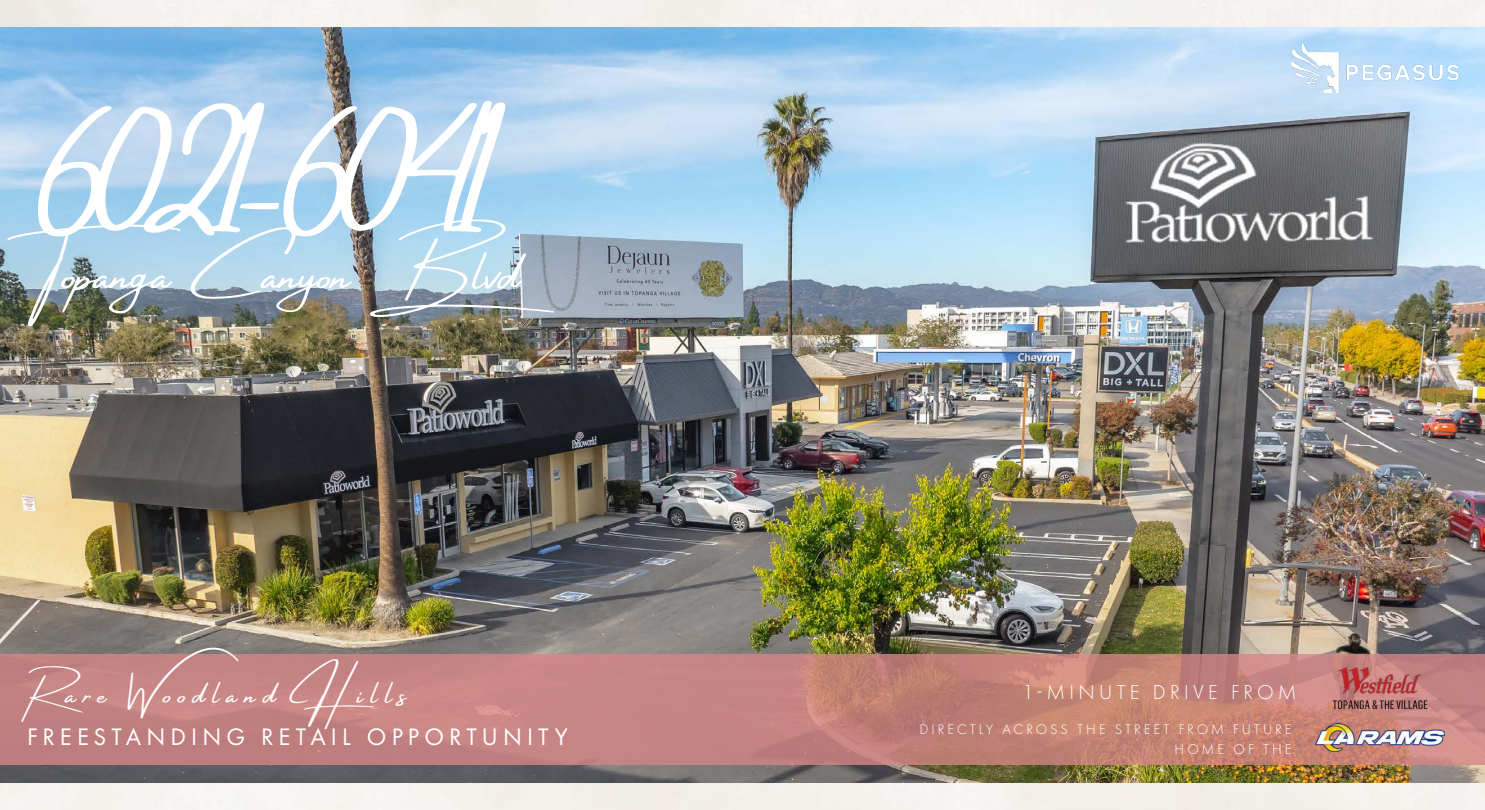
<style>
.page{position:relative;width:1485px;height:810px;background:#fff}
.page>*{position:absolute;margin:0;border:0;box-sizing:border-box;transform-origin:0 0}
.t1{font:117.98px "Amsterdam Four ttf";letter-spacing:-.1em;color:#fff}
.t2{font:52.8px "Amsterdam Four ttf";color:#fff}
.t3{font:30.3px "Amsterdam Four ttf";letter-spacing:.235em;color:#fff}
.t4{font:24.75px "Futura PT";letter-spacing:.205em;color:#fff}
.t5{font:300 20.85px "Futura PT";letter-spacing:.205em;color:#fff}
.t6{font:300 14.4px/19.9px "Futura PT";letter-spacing:.205em;color:#fff;text-align:right}
</style>
<div class="page">
<img style="left:0;top:27px;width:1485px;height:756px">
<svg style="left:0;top:654px;width:1485px;height:110px;background:#c4837e"></svg>
<img style="left:1291px;top:42px;width:167px;height:51px">
<img style="left:1326px;top:657px;width:107px;height:66px">
<img style="left:1315px;top:723px;width:129px;height:29px">
<h1 class="t1" style="left:27px;top:125px;width:460px">6021-6041</h1>
<h2 class="t2" style="left:44px;top:245px;width:512px">Topanga Canyon Blvd</h2>
<h3 class="t3" style="left:27px;top:678px;width:381px">Rare Woodland Hills</h3>
<h3 class="t4" style="left:27px;top:722px;width:542px">FREESTANDING RETAIL OPPORTUNITY</h3>
<h3 class="t5" style="left:1023px;top:680px;width:275px">1-MINUTE DRIVE FROM</h3>
<p class="t6" style="left:920px;top:720px;width:374px">DIRECTLY ACROSS THE STREET FROM FUTURE<br>HOME OF THE</p>
</div>
